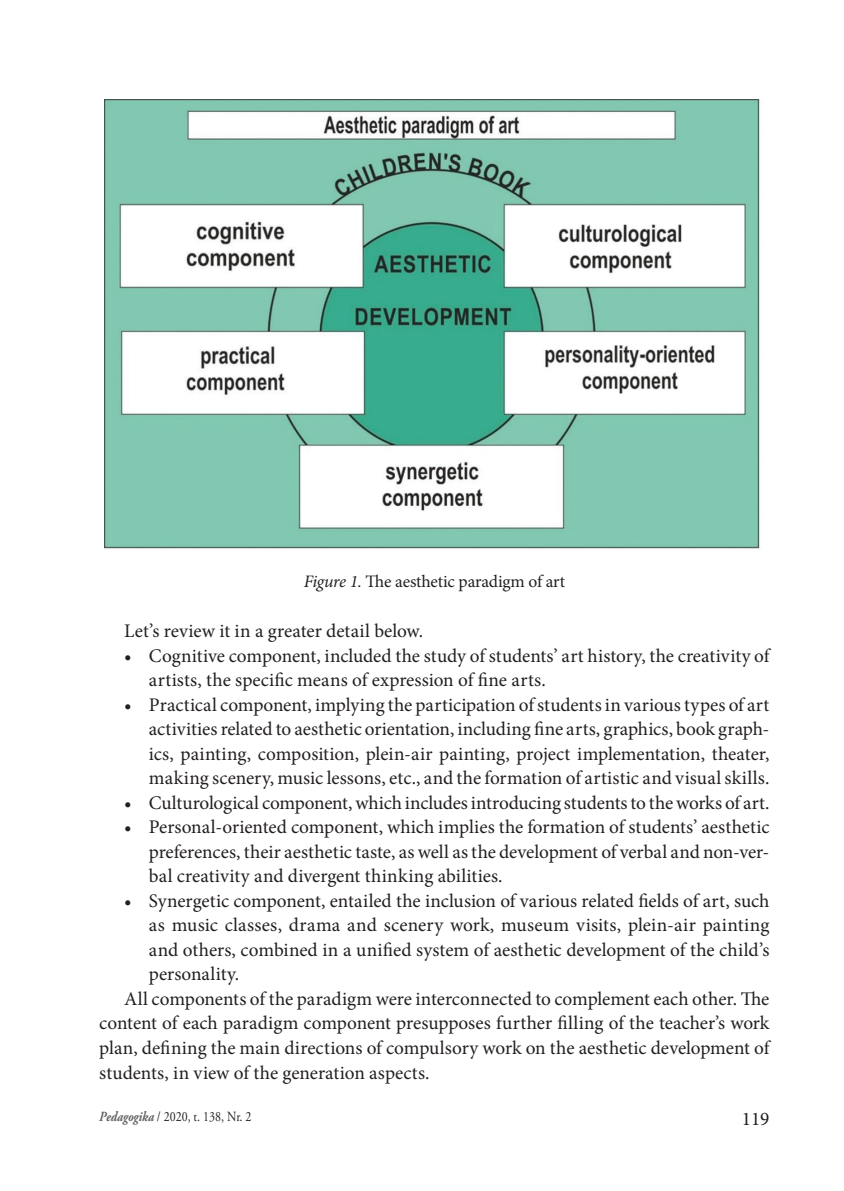
<style>
.page{position:relative;width:844px;height:1191px;background:#fff}
.page>*{position:absolute;margin:0;border:0;box-sizing:border-box;transform-origin:0 0}
.t1{font:19.25px/24.5px "Minion Pro";color:#231f20;text-align:justify}
.t2{font:17.5px "Minion Pro";letter-spacing:-.01em;color:#231f20}
.t3{font:14px "Adobe Garamond Pro";color:#231f20;scale:.85 1}
.s1{font-style:italic}
.s2{font-weight:700;font-style:italic;color:#636366}
</style>
<div class="page">
<img style="left:104px;top:99px;width:656px;height:450px">
<p class="t2" style="left:303px;top:569px;width:263px"><span class="s1">Figure 1.</span> The aesthetic paradigm of art</p>
<p class="t1" style="left:124px;top:619px;width:300px">Let’s review it in a greater detail below.</p>
<p class="t1" style="left:149px;top:643px;width:622px;text-indent:-25px">• Cognitive component, included the study of students’ art history, the creativity of artists, the specific means of expression of fine arts.</p>
<p class="t1" style="left:149px;top:692px;width:622px;text-indent:-25px">• Practical component, implying the participation of students in various types of art activities related to aesthetic orientation, including fine arts, graphics, book graph&shy;ics, painting, composition, plein-air painting, project implementation, theater, making scenery, music lessons, etc., and the formation of artistic and visual skills.</p>
<p class="t1" style="left:124px;top:790px;width:646px">• Culturological component, which includes introducing students to the works of art.</p>
<p class="t1" style="left:149px;top:815px;width:622px;text-indent:-25px">• Personal-oriented component, which implies the formation of students’ aesthetic preferences, their aesthetic taste, as well as the development of verbal and non-ver&shy;bal creativity and divergent thinking abilities.</p>
<p class="t1" style="left:124px;top:888px;width:646px">• Synergetic component, entailed the inclusion of various related fields of art, such</p>
<p class="t1" style="left:149px;top:913px;width:622px">as music classes, drama and scenery work, museum visits, plein-air painting</p>
<p class="t1" style="left:149px;top:937px;width:622px">and others, combined in a unified system of aesthetic development of the child’s</p>
<p class="t1" style="left:149px;top:962px;width:92px">personality.</p>
<p class="t1" style="left:124px;top:986px;width:646px">All components of the paradigm were interconnected to complement each other. The</p>
<p class="t1" style="left:99px;top:1011px;width:671px">content of each paradigm component presupposes further filling of the teacher’s work</p>
<p class="t1" style="left:99px;top:1035px;width:671px">plan, defining the main directions of compulsory work on the aesthetic development of</p>
<p class="t1" style="left:99px;top:1060px;width:332px">students, in view of the generation aspects.</p>
<p class="t3" style="left:99px;top:1108px;width:180px"><span class="s2">Pedagogika</span> / 2020, t. 138, Nr. 2</p>
<p class="t1" style="left:741px;top:1107px;width:29px">119</p>
</div>
